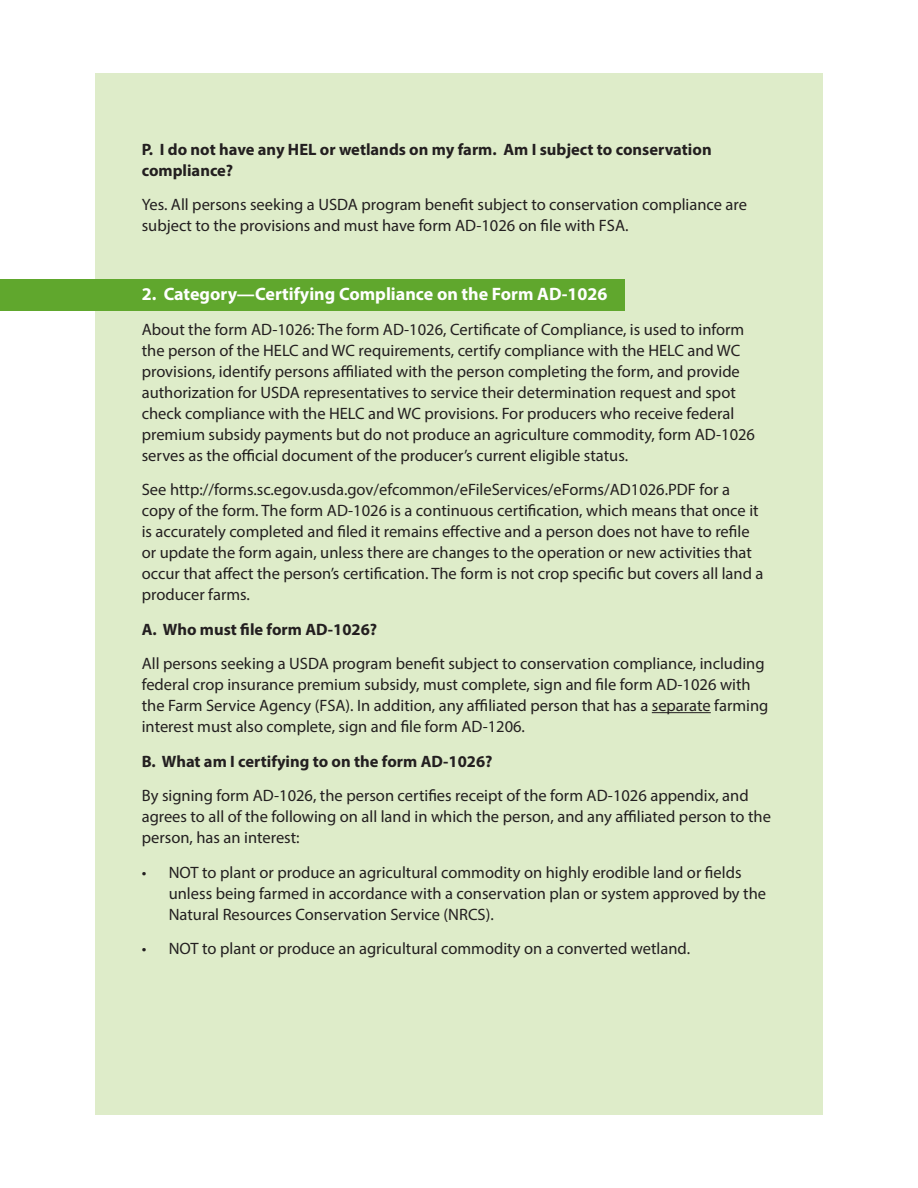
<style>
.page{position:relative;width:918px;height:1188px;background:#fff}
.page>*{position:absolute;margin:0;border:0;box-sizing:border-box;transform-origin:0 0}
.Big_Header{font:700 18px "Myriad Pro";color:#fff}
.Response{font:16.5px/21px "Myriad Pro";color:#231f20}
.t1{font:700 16.5px/21px "Myriad Pro";color:#231f20}
</style>
<div class="page">
<div style="left:95px;top:73px;width:728px;height:1042px;background:#deecc9"></div>
<div style="left:0;top:279px;width:624px;height:31px;background:#60a72d"></div>
<hr style="left:652px;top:712px;width:59px;height:1px;background:#231f20">
<p class="t1" style="left:142px;top:138px;width:571px">P. I do not have any HEL or wetlands on my farm. Am I subject to conservation compliance?</p>
<p class="Response" style="left:142px;top:194px;width:607px">Yes. All persons seeking a USDA program benefit subject to conservation compliance are subject to the provisions and must have form AD-1026 on file with FSA.</p>
<p class="Big_Header" style="left:142px;top:282px;width:467px">2. Category—Certifying Compliance on the Form AD-1026</p>
<p class="Response" style="left:142px;top:318px;width:615px">About the form AD-1026: The form AD-1026, Certificate of Compliance, is used to inform the person of the HELC and WC requirements, certify compliance with the HELC and WC provisions, identify persons affiliated with the person completing the form, and provide authorization for USDA representatives to service their determination request and spot check compliance with the HELC and WC provisions. For producers who receive federal premium subsidy payments but do not produce an agriculture commodity, form AD-1026 serves as the official document of the producer’s current eligible status.</p>
<p class="Response" style="left:142px;top:479px;width:623px">See http://forms.sc.egov.usda.gov/efcommon/eFileServices/eForms/AD1026.PDF for a copy of the form. The form AD-1026 is a continuous certification, which means that once it is accurately completed and filed it remains effective and a person does not have to refile or update the form again, unless there are changes to the operation or new activities that occur that affect the person’s certification. The form is not crop specific but covers all land a producer farms.</p>
<p class="t1" style="left:142px;top:618px;width:237px">A. Who must file form AD-1026?</p>
<p class="Response" style="left:142px;top:653px;width:628px">All persons seeking a USDA program benefit subject to conservation compliance, including federal crop insurance premium subsidy, must complete, sign and file form AD-1026 with the Farm Service Agency (FSA). In addition, any affiliated person that has a separate farming interest must also complete, sign and file form AD-1206.</p>
<p class="t1" style="left:142px;top:750px;width:352px">B. What am I certifying to on the form AD-1026?</p>
<p class="Response" style="left:142px;top:785px;width:631px">By signing form AD-1026, the person certifies receipt of the form AD-1026 appendix, and agrees to all of the following on all land in which the person, and any affiliated person to the person, has an interest:</p>
<p class="Response" style="left:169px;top:861px;width:599px;text-indent:-27px">• NOT to plant or produce an agricultural commodity on highly erodible land or fields unless being farmed in accordance with a conservation plan or system approved by the<br>Natural Resources Conservation Service (NRCS).</p>
<p class="Response" style="left:142px;top:938px;width:550px">• NOT to plant or produce an agricultural commodity on a converted wetland.</p>
</div>
